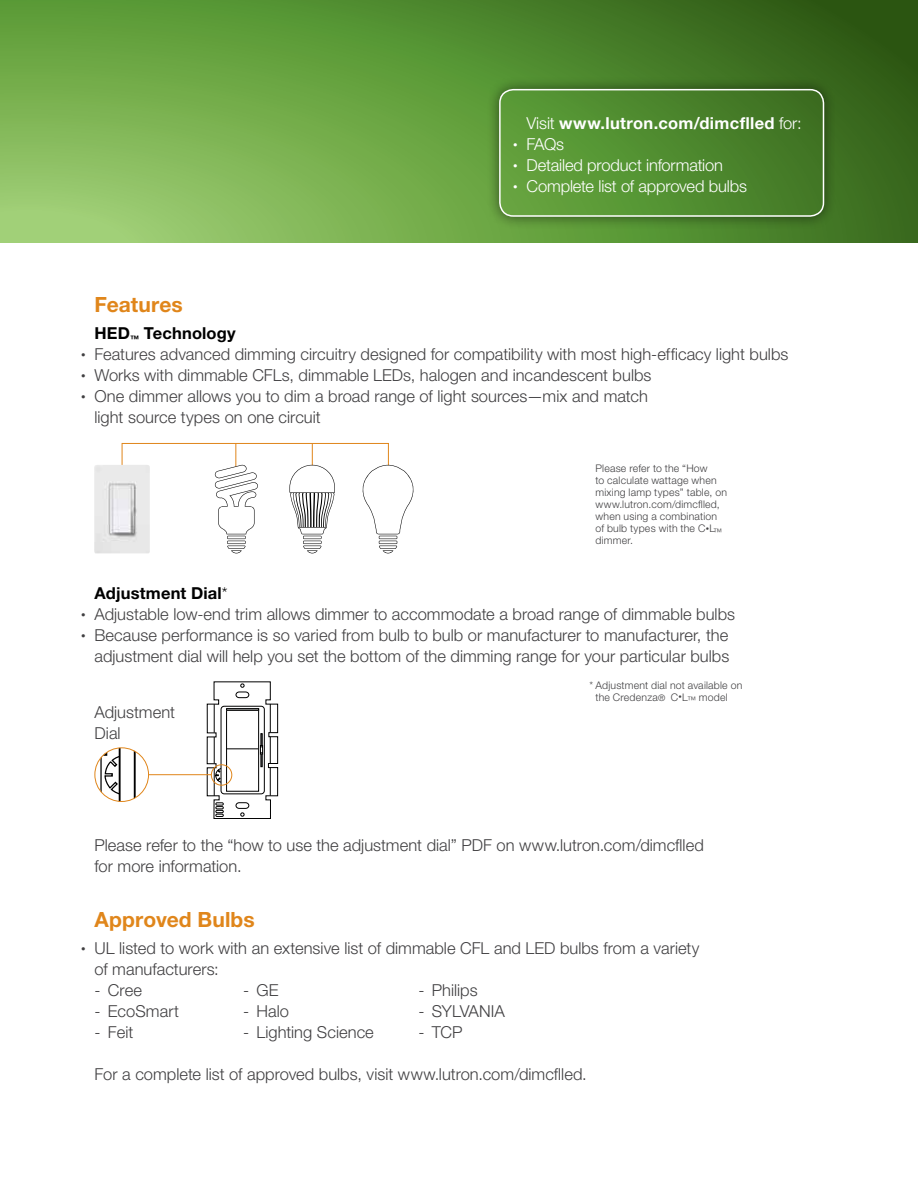
<style>
.page{position:relative;width:918px;height:1188px;background:#fff}
.page>*{position:absolute;margin:0;border:0;box-sizing:border-box;transform-origin:0 0}
.t1{font:700 21px "Helvetica Neue LT Std";letter-spacing:.005em;color:#e0861b}
.t2{font:300 16.5px/21px "Helvetica Neue LT Std";color:#414042}
.t3{font:300 16.5px "Helvetica Neue LT Std";letter-spacing:-.01em;color:#fff}
.t4{font:700 16.5px "Helvetica Neue LT Std";letter-spacing:.02em;color:#fff}
.t5{font:700 16.5px "Helvetica Neue LT Std";letter-spacing:.01em;color:#000}
.t6{font:300 10.5px/12px "Helvetica Neue LT Std";letter-spacing:.02em;color:#414042}
.s1{font-weight:300}
.s2{font-size:9px}
.s3{font-size:6.75px}
</style>
<div class="page">
<svg style="left:0;top:0;width:918px;height:243px;background:#639a3f"></svg>
<div style="left:487px;top:76px;width:350px;height:153px;background:#000;opacity:.5"></div>
<svg style="left:500px;top:90px;width:324px;height:126px;background:#508b30"></svg>
<div style="left:499px;top:89px;width:325px;height:128px;border:2px solid #fff;border-radius:14px"></div>
<svg style="left:207px;top:681px;width:71px;height:138px"></svg>
<div style="left:226px;top:708px;width:33px;height:84px;background:#fff;border:1px solid #000"></div>
<div style="left:226px;top:708px;width:33px;height:3px;border:1px solid #000"></div>
<hr style="left:226px;top:748px;width:32px;height:1px;background:#000">
<hr style="left:120px;top:774px;width:91px;height:1px;background:#e0861b">
<svg style="left:95px;top:748px;width:54px;height:53px"></svg>
<div style="left:95px;top:747px;width:54px;height:55px;border:1px solid #e0861b;border-radius:50%"></div>
<div style="left:211px;top:764px;width:21px;height:22px;border:1px solid #e0861b;border-radius:50%"></div>
<svg style="left:122px;top:443px;width:292px;height:110px"></svg>
<img style="left:94px;top:465px;width:56px;height:88px">
<p class="t4" style="left:526px;top:113px;width:277px"><span class="s1">Visit</span> www.lutron.com/dimcflled <span class="s1">for:</span></p>
<p class="t3" style="left:513px;top:134px;width:53px"><span class="s2">•</span> FAQs</p>
<p class="t3" style="left:513px;top:155px;width:212px"><span class="s2">•</span> Detailed product information</p>
<p class="t3" style="left:513px;top:176px;width:235px"><span class="s2">•</span> Complete list of approved bulbs</p>
<p class="t1" style="left:94px;top:292px;width:90px">Features</p>
<p class="t5" style="left:94px;top:323px;width:143px">HED<sub>™</sub> Technology</p>
<p class="t2" style="left:81px;top:344px;width:709px"><span class="s2">•</span> Features advanced dimming circuitry designed for compatibility with most high-efficacy light bulbs</p>
<p class="t2" style="left:81px;top:365px;width:572px"><span class="s2">•</span> Works with dimmable CFLs, dimmable LEDs, halogen and incandescent bulbs</p>
<p class="t2" style="left:94px;top:386px;width:555px;text-indent:-13px"><span class="s2">•</span> One dimmer allows you to dim a broad range of light sources—mix and match light source types on one circuit</p>
<p class="t6" style="left:596px;top:462px;width:133px">Please refer to the “How<br>to calculate wattage when mixing lamp types” table, on www.lutron.com/dimcflled, when using a combination of bulb types with the C<span class="s3">•</span>L<sub>™ </sub>dimmer.</p>
<p class="t5" style="left:94px;top:583px;width:135px">Adjustment Dial<span class="s1">*</span></p>
<p class="t2" style="left:81px;top:603px;width:656px"><span class="s2">•</span> Adjustable low-end trim allows dimmer to accommodate a broad range of dimmable bulbs</p>
<p class="t2" style="left:81px;top:624px;width:650px;text-align:right"><span class="s2">•</span> Because performance is so varied from bulb to bulb or manufacturer to manufacturer, the adjustment dial will help you set the bottom of the dimming range for your particular bulbs</p>
<p class="t2" style="left:94px;top:702px;width:82px">Adjustment<br>Dial</p>
<p class="t6" style="left:595px;top:679px;width:148px;text-indent:-6px">* Adjustment dial not available on the Credenza<span class="s2">®</span> C<span class="s3">•</span>L<sub>™</sub> model</p>
<p class="t2" style="left:94px;top:834px;width:611px">Please refer to the “how to use the adjustment dial” PDF on www.lutron.com/dimcflled for more information.</p>
<p class="t1" style="left:94px;top:906px;width:162px">Approved Bulbs</p>
<p class="t2" style="left:94px;top:937px;width:606px;text-indent:-13px"><span class="s2">•</span> UL listed to work with an extensive list of dimmable CFL and LED bulbs from a variety of manufacturers:</p>
<p class="t2" style="left:94px;top:979px;width:49px">- Cree</p>
<p class="t2" style="left:243px;top:979px;width:37px">- GE</p>
<p class="t2" style="left:418px;top:979px;width:61px">- Philips</p>
<p class="t2" style="left:94px;top:1000px;width:86px">- EcoSmart</p>
<p class="t2" style="left:243px;top:1000px;width:48px">- Halo</p>
<p class="t2" style="left:418px;top:1000px;width:88px">- SYLVANIA</p>
<p class="t2" style="left:94px;top:1021px;width:40px">- Feit</p>
<p class="t2" style="left:243px;top:1021px;width:132px">- Lighting Science</p>
<p class="t2" style="left:418px;top:1021px;width:46px">- TCP</p>
<p class="t2" style="left:94px;top:1063px;width:494px">For a complete list of approved bulbs, visit www.lutron.com/dimcflled.</p>
</div>
